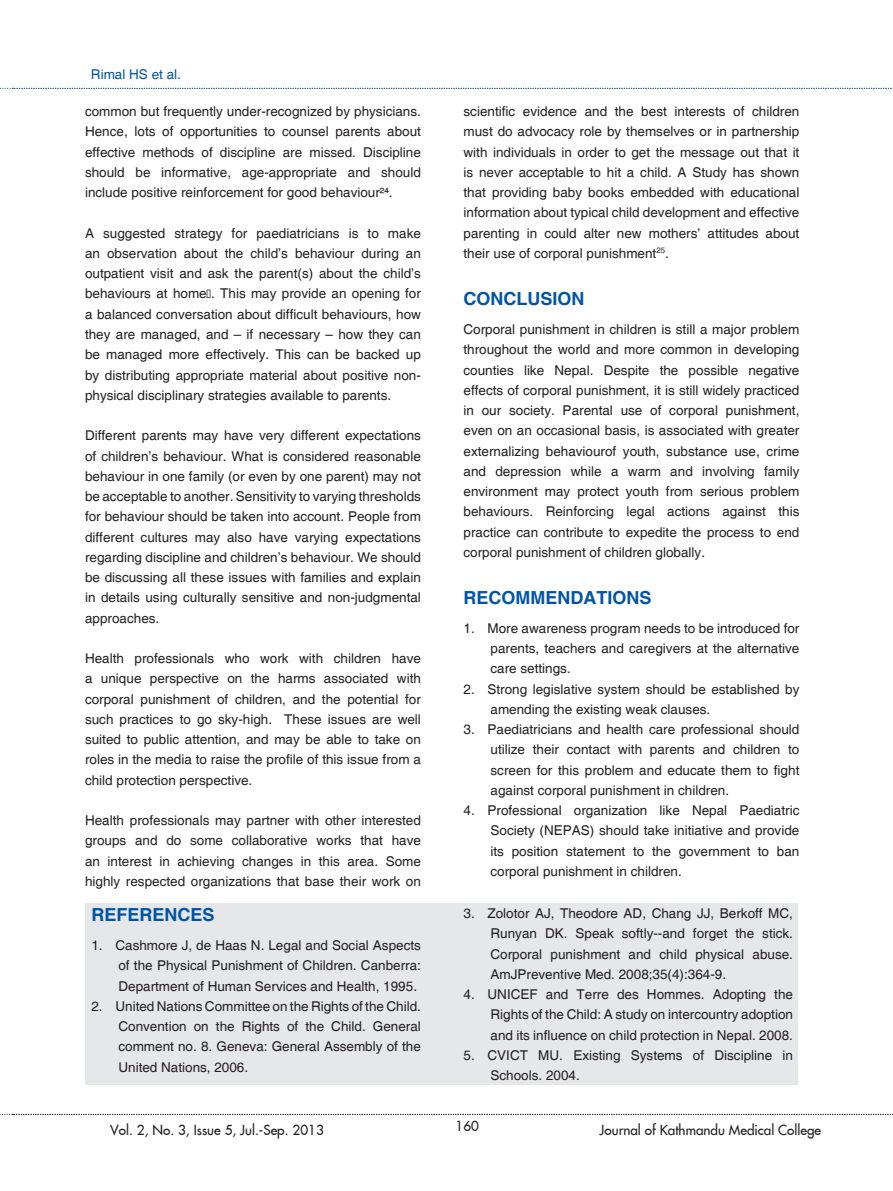
<style>
.page{position:relative;width:893px;height:1191px;background:#fff}
.page>*{position:absolute;margin:0;border:0;box-sizing:border-box;transform-origin:0 0}
.Subhead{font:700 18px "Helvetica";color:#0054a6}
.Body_Tex{font:13.5px/20.2px "Helvetica";color:#231f20;text-align:justify}
.t1{font:13.5px "Futura FC";color:#231f20}
.Body_Tex-2{font:13.5px "Helvetica";color:#0054a6}
</style>
<div class="page">
<svg style="left:0;top:1113px;width:893px;height:2px"></svg>
<svg style="left:0;top:88px;width:893px;height:1px"></svg>
<div style="left:85px;top:902px;width:713px;height:182px;background:#e6e7e9"></div>
<p class="Body_Tex-2" style="left:91px;top:67px;width:92px">Rimal HS et al.</p>
<p class="Body_Tex" style="left:85px;top:102px;width:337px">common but frequently under-recognized by physicians.<br>Hence, lots of opportunities to counsel parents about effective methods of discipline are missed. Discipline should be informative, age-appropriate and should include positive reinforcement for good behaviour²⁴.</p>
<p class="Body_Tex" style="left:85px;top:223px;width:337px">A suggested strategy for paediatricians is to make an observation about the child’s behaviour during an outpatient visit and ask the parent(s) about the child’s behaviours at home⁶. This may provide an opening for a balanced conversation about difficult behaviours, how they are managed, and – if necessary – how they can be managed more effectively. This can be backed up by distributing appropriate material about positive non&shy;physical disciplinary strategies available to parents.</p>
<p class="Body_Tex" style="left:85px;top:426px;width:337px">Different parents may have very different expectations of children’s behaviour. What is considered reasonable behaviour in one family (or even by one parent) may not be acceptable to another. Sensitivity to varying thresholds for behaviour should be taken into account. People from different cultures may also have varying expectations regarding discipline and children’s behaviour. We should be discussing all these issues with families and explain in details using culturally sensitive and non-judgmental approaches.</p>
<p class="Body_Tex" style="left:85px;top:649px;width:337px">Health professionals who work with children have a unique perspective on the harms associated with corporal punishment of children, and the potential for such practices to go sky-high. These issues are well suited to public attention, and may be able to take on roles in the media to raise the profile of this issue from a child protection perspective.</p>
<p class="Body_Tex" style="left:85px;top:811px;width:337px">Health professionals may partner with other interested groups and do some collaborative works that have an interest in achieving changes in this area. Some highly respected organizations that base their work on</p>
<p class="Subhead" style="left:91px;top:904px;width:125px">REFERENCES</p>
<p class="Body_Tex" style="left:118px;top:935px;width:304px;text-indent:-27px">1. Cashmore J, de Haas N. Legal and Social Aspects of the Physical Punishment of Children. Canberra:<br>Department of Human Services and Health, 1995.</p>
<p class="Body_Tex" style="left:118px;top:996px;width:304px;text-indent:-27px">2. United Nations Committee on the Rights of the Child.<br>Convention on the Rights of the Child. General comment no. 8. Geneva: General Assembly of the United Nations, 2006.</p>
<p class="Body_Tex" style="left:463px;top:102px;width:337px">scientific evidence and the best interests of children must do advocacy role by themselves or in partnership with individuals in order to get the message out that it is never acceptable to hit a child. A Study has shown that providing baby books embedded with educational information about typical child development and effective parenting in could alter new mothers’ attitudes about their use of corporal punishment<sup>25</sup>.</p>
<p class="Subhead" style="left:463px;top:288px;width:122px">CONCLUSION</p>
<p class="Body_Tex" style="left:463px;top:320px;width:337px">Corporal punishment in children is still a major problem throughout the world and more common in developing counties like Nepal. Despite the possible negative effects of corporal punishment, it is still widely practiced in our society. Parental use of corporal punishment, even on an occasional basis, is associated with greater externalizing behaviourof youth, substance use, crime and depression while a warm and involving family environment may protect youth from serious problem behaviours. Reinforcing legal actions against this practice can contribute to expedite the process to end corporal punishment of children globally.</p>
<p class="Subhead" style="left:463px;top:587px;width:189px">RECOMMENDATIONS</p>
<p class="Body_Tex" style="left:490px;top:618px;width:310px;text-indent:-27px">1. More awareness program needs to be introduced for parents, teachers and caregivers at the alternative care settings.</p>
<p class="Body_Tex" style="left:490px;top:679px;width:310px;text-indent:-27px">2. Strong legislative system should be established by amending the existing weak clauses.</p>
<p class="Body_Tex" style="left:490px;top:720px;width:310px;text-indent:-27px">3. Paediatricians and health care professional should utilize their contact with parents and children to screen for this problem and educate them to fight against corporal punishment in children.</p>
<p class="Body_Tex" style="left:490px;top:801px;width:310px;text-indent:-27px">4. Professional organization like Nepal Paediatric Society (NEPAS) should take initiative and provide its position statement to the government to ban corporal punishment in children.</p>
<p class="Body_Tex" style="left:490px;top:903px;width:304px;text-indent:-27px">3. Zolotor AJ, Theodore AD, Chang JJ, Berkoff MC, Runyan DK. Speak softly--and forget the stick.<br>Corporal punishment and child physical abuse.<br>AmJPreventive Med. 2008;35(4):364-9.</p>
<p class="Body_Tex" style="left:490px;top:984px;width:304px;text-indent:-27px">4. UNICEF and Terre des Hommes. Adopting the Rights of the Child: A study on intercountry adoption and its influence on child protection in Nepal. 2008.</p>
<p class="Body_Tex" style="left:490px;top:1045px;width:304px;text-indent:-27px">5. CVICT MU. Existing Systems of Discipline in<br>Schools. 2004.</p>
<p class="t1" style="left:456px;top:1116px;width:25px">160</p>
<p class="t1" style="left:110px;top:1120px;width:215px">Vol. 2, No. 3, Issue 5, Jul.-Sep. 2013</p>
<p class="t1" style="left:600px;top:1120px;width:223px">Journal of Kathmandu Medical College</p>
</div>
